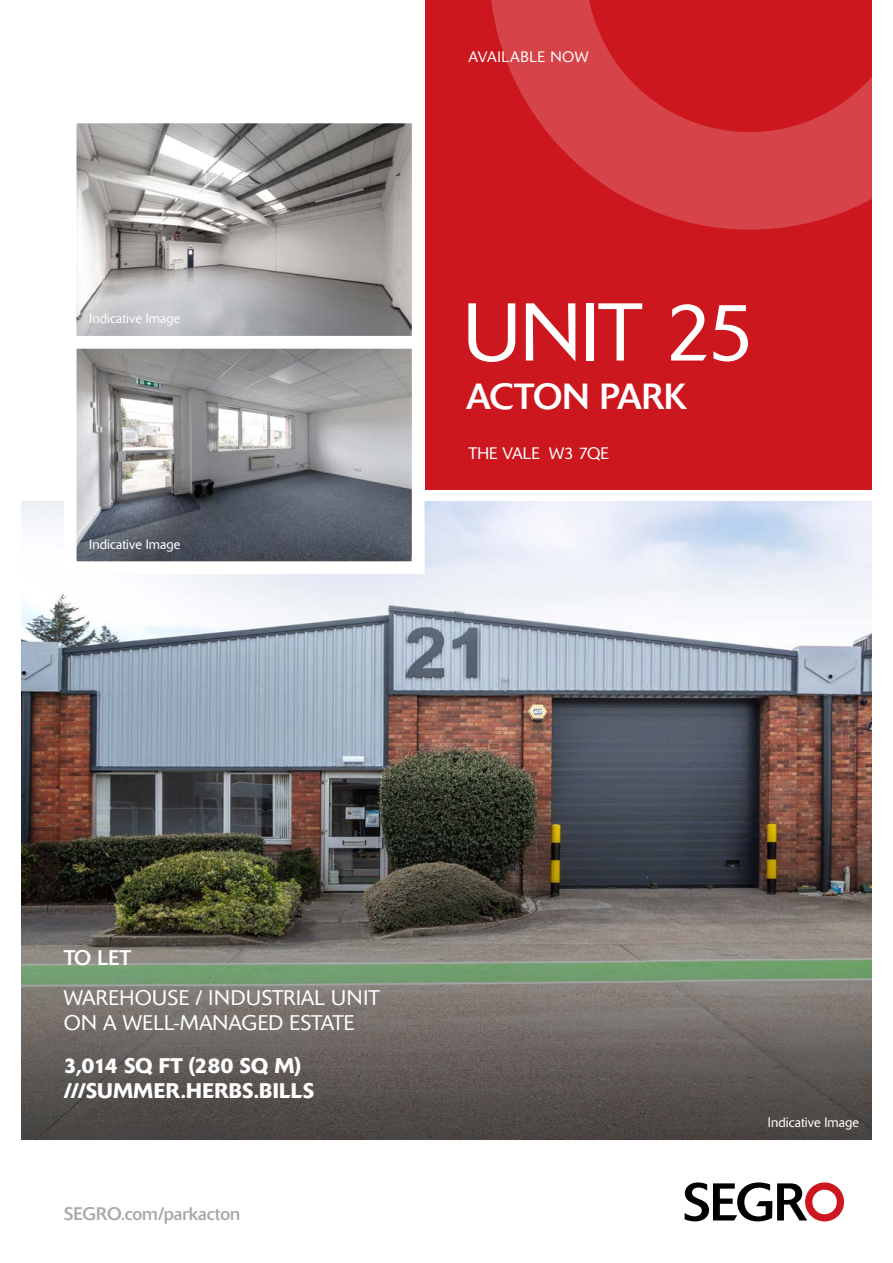
<style>
.page{position:relative;width:893px;height:1263px;background:#fff}
.page>*{position:absolute;margin:0;border:0;box-sizing:border-box;transform-origin:0 0}
.t1{font:300 81px "Delta BQ";letter-spacing:-.01em;color:#fff}
.t2{font:36px "Delta BQ";letter-spacing:-.005em;color:#fff}
.t3{font:300 21px/25.2px "Delta BQ";letter-spacing:.02em;color:#fff}
.t4{font:500 21px/25.2px "Delta BQ";letter-spacing:.005em;color:#fff}
.t5{font:21px "Delta BQ";color:#fff}
.t6{font:18px "Delta BQ";color:#a7a9ac}
.t7{font:300 16.5px "Delta BQ";letter-spacing:.005em;color:#fff}
.t8{font:300 15px "Delta BQ";letter-spacing:.04em;color:#fff}
.t9{font:300 13.5px "Delta BQ";letter-spacing:.005em;color:#fff}
</style>
<div class="page">
<div style="left:425px;top:0;width:447px;height:489px;background:#cc171e"></div>
<svg style="left:491px;top:0;width:381px;height:230px"></svg>
<img style="left:21px;top:502px;width:851px;height:255px">
<svg style="left:76px;top:123px;width:336px;height:207px"></svg>
<svg style="left:57px;top:330px;width:374px;height:250px"></svg>
<img style="left:21px;top:757px;width:851px;height:383px">
<svg style="left:685px;top:1182px;width:159px;height:39px"></svg>
<p class="t9" style="left:89px;top:310px;width:93px">Indicative Image</p>
<p class="t9" style="left:89px;top:536px;width:93px">Indicative Image</p>
<p class="t8" style="left:468px;top:48px;width:122px">AVAILABLE NOW</p>
<h1 class="t1" style="left:463px;top:284px;width:292px">UNIT 25</h1>
<h2 class="t2" style="left:466px;top:375px;width:222px">ACTON PARK</h2>
<p class="t7" style="left:468px;top:444px;width:142px">THE VALE W3 7QE</p>
<h3 class="t5" style="left:64px;top:945px;width:69px">TO LET</h3>
<h3 class="t3" style="left:64px;top:985px;width:317px">WAREHOUSE / INDUSTRIAL UNIT<br>ON A WELL-MANAGED ESTATE</h3>
<h3 class="t4" style="left:64px;top:1053px;width:252px">3,014 SQ FT (280 SQ M) ///SUMMER.HERBS.BILLS</h3>
<h3 class="t6" style="left:64px;top:1203px;width:178px">SEGRO.com/parkacton</h3>
<p class="t9" style="left:768px;top:1114px;width:93px">Indicative Image</p>
</div>
